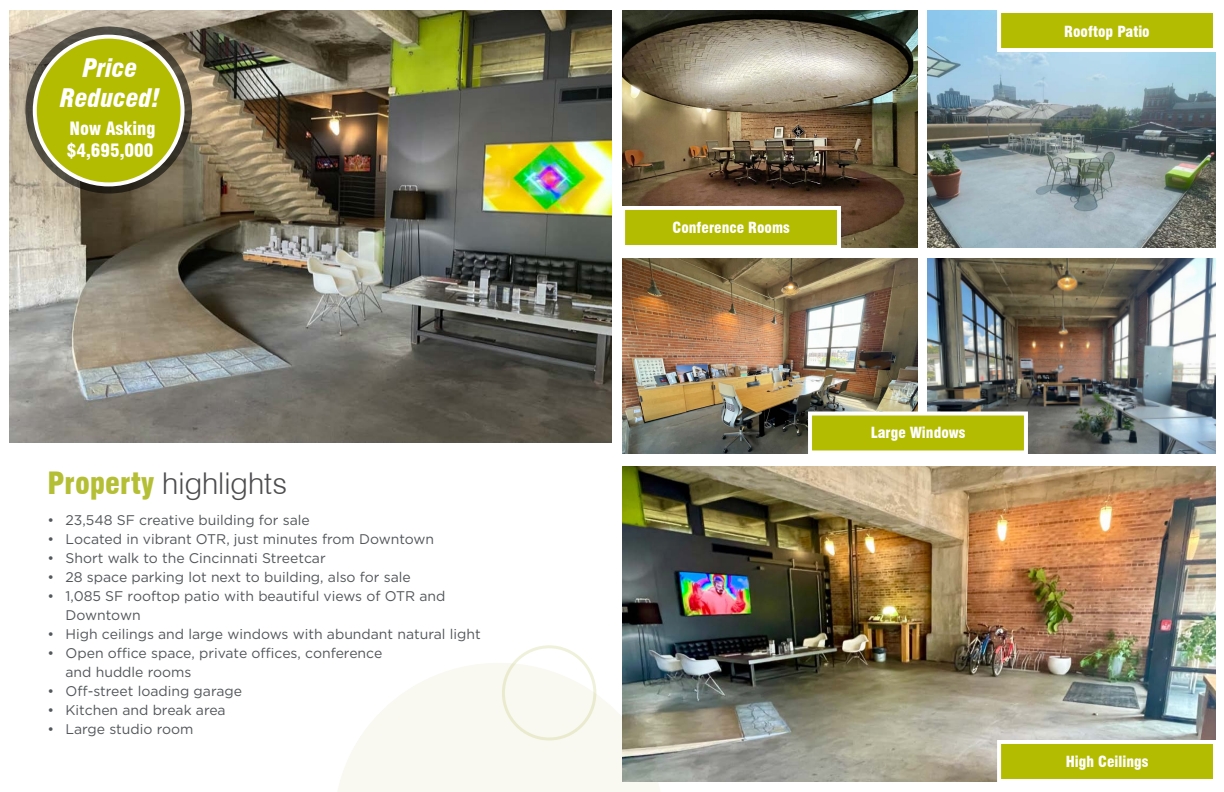
<style>
.page{position:relative;width:1224px;height:792px;background:#fff}
.page>*{position:absolute;margin:0;border:0;box-sizing:border-box;transform-origin:0 0}
.t1{font:300 30px "Swiss 721 BT";color:#4d4d4f}
.t2{font:italic 900 condensed 25px/30px "Swiss 721 BT";color:#fff;text-align:center}
.t3{font:900 condensed 18px/21.6px "Swiss 721 BT";color:#fff}
.t4{font:900 condensed 15px "Swiss 721 BT";color:#fff}
.t5{font:14px/19px "Gotham";color:#53575a}
.s1{font-weight:900;font-stretch:condensed;color:#b5bf35}
</style>
<div class="page">
<svg style="left:338px;top:663px;width:322px;height:129px;fill:#f9f9f1"></svg>
<img style="left:9px;top:10px;width:603px;height:432px">
<img style="left:622px;top:466px;width:594px;height:316px">
<img style="left:622px;top:10px;width:296px;height:238px">
<img style="left:622px;top:258px;width:296px;height:196px">
<img style="left:927px;top:10px;width:289px;height:238px">
<img style="left:927px;top:258px;width:289px;height:196px">
<div style="left:621px;top:206px;width:220px;height:43px;background:#b3bc00;border:4px solid #fff"></div>
<div style="left:997px;top:9px;width:220px;height:43px;background:#b3bc00;border:4px solid #fff"></div>
<div style="left:997px;top:740px;width:220px;height:43px;background:#b3bc00;border:4px solid #fff"></div>
<div style="left:808px;top:412px;width:220px;height:42px;background:#b3bc00;border:4px solid #fff"></div>
<div style="left:502px;top:645px;width:94px;height:95px;border:3px solid #f0f1db;border-radius:50%"></div>
<svg style="left:25px;top:27px;width:167px;height:167px;background:#615d54"></svg>
<div style="left:35px;top:37px;width:148px;height:147px;background:#b3bc00;border-radius:50%"></div>
<div style="left:33px;top:35px;width:152px;height:151px;border:4px solid #fff;border-radius:50%"></div>
<h2 class="t2" style="left:60px;top:53px;width:101px">Price<br>Reduced!</h2>
<p class="t3" style="left:67px;top:118px;width:90px">Now Asking $4,695,000</p>
<h1 class="t1" style="left:48px;top:465px;width:241px"><span class="s1">Property</span> highlights</h1>
<p class="t5" style="left:48px;top:511px;width:264px">• 23,548 SF creative building for sale</p>
<p class="t5" style="left:48px;top:530px;width:388px">• Located in vibrant OTR, just minutes from Downtown</p>
<p class="t5" style="left:48px;top:549px;width:280px">• Short walk to the Cincinnati Streetcar</p>
<p class="t5" style="left:48px;top:568px;width:365px">• 28 space parking lot next to building, also for sale</p>
<p class="t5" style="left:66px;top:587px;width:381px;text-indent:-18px">• 1,085 SF rooftop patio with beautiful views of OTR and<br>Downtown</p>
<p class="t5" style="left:48px;top:625px;width:435px">• High ceilings and large windows with abundant natural light</p>
<p class="t5" style="left:66px;top:644px;width:318px;text-indent:-18px">• Open office space, private offices, conference and huddle rooms</p>
<p class="t5" style="left:48px;top:682px;width:196px">• Off-street loading garage</p>
<p class="t5" style="left:48px;top:701px;width:180px">• Kitchen and break area</p>
<p class="t5" style="left:48px;top:720px;width:147px">• Large studio room</p>
<p class="t4" style="left:672px;top:218px;width:119px">Conference Rooms</p>
<p class="t4" style="left:871px;top:424px;width:96px">Large Windows</p>
<p class="t4" style="left:1064px;top:22px;width:87px">Rooftop Patio</p>
<p class="t4" style="left:1066px;top:752px;width:84px">High Ceilings</p>
</div>
